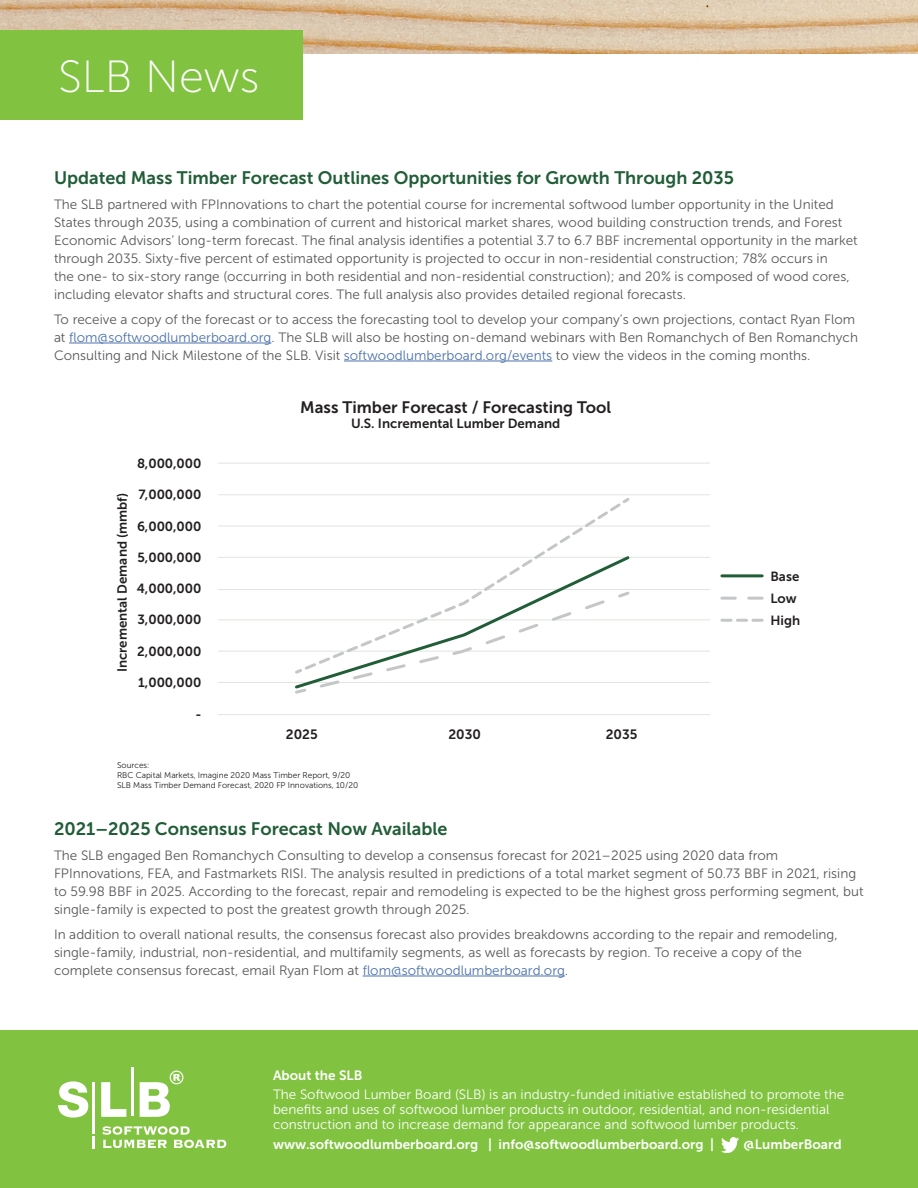
<style>
.page{position:relative;width:918px;height:1188px;background:#fff}
.page>*{position:absolute;margin:0;border:0;box-sizing:border-box;transform-origin:0 0}
.t1{font:45px "Museo Sans 100";color:#fff}
.Paragraph_Title{font:18px "Museo Sans 700";color:#215d37}
.t2{font:16.5px "Museo Sans 700";color:#231f20}
.Body{font:13.5px/18px "Museo Sans 300";color:#57585a}
.Last_Body{font:13.5px/18px "Museo Sans 300";color:#57585a}
.t3{font:13.5px/15px "Museo Sans 300";color:#fff}
.t4{font:13.5px "Museo Sans 700";color:#fff}
.t5{font:13.5px "Museo Sans 700";color:#231f20}
.t6{font:13.2px "Museo Sans 700";color:#231f20}
.t7{font:8.25px/9.9px "Museo Sans 300";color:#231f20}
.s1{color:#4d72ac}
</style>
<div class="page">
<img style="left:0;top:0;width:918px;height:54px">
<div style="left:0;top:31px;width:303px;height:89px;background:#81c340"></div>
<hr style="left:69px;top:343px;width:202px;height:1px;background:#4d72ac">
<hr style="left:344px;top:361px;width:208px;height:1px;background:#4d72ac">
<hr style="left:363px;top:976px;width:202px;height:1px;background:#4d72ac">
<div style="left:0;top:1030px;width:918px;height:158px;background:#81c340"></div>
<img style="left:721px;top:1138px;width:18px;height:14px">
<svg style="left:58px;top:1081px;width:30px;height:37px"></svg>
<svg style="left:101px;top:1082px;width:25px;height:35px"></svg>
<hr style="left:93px;top:1083px;width:2px;height:51px;background:#fff">
<svg style="left:93px;top:1137px;width:2px;height:12px"></svg>
<hr style="left:132px;top:1067px;width:2px;height:49px;background:#fff">
<svg style="left:102px;top:1126px;width:124px;height:22px"></svg>
<svg style="left:140px;top:1071px;width:43px;height:46px"></svg>
<hr style="left:218px;top:463px;width:492px;height:1px;background:#e0e5df">
<hr style="left:218px;top:494px;width:492px;height:1px;background:#e0e5df">
<hr style="left:218px;top:526px;width:492px;height:1px;background:#e0e5df">
<hr style="left:218px;top:557px;width:492px;height:1px;background:#e0e5df">
<hr style="left:218px;top:589px;width:492px;height:1px;background:#e0e5df">
<hr style="left:218px;top:619px;width:492px;height:1px;background:#e0e5df">
<hr style="left:218px;top:651px;width:492px;height:1px;background:#e0e5df">
<hr style="left:218px;top:682px;width:492px;height:1px;background:#e0e5df">
<hr style="left:218px;top:714px;width:492px;height:1px;background:#e0e5df">
<hr style="left:722px;top:574px;width:40px;height:3px;background:#215d37">
<svg style="left:722px;top:597px;width:40px;height:3px"></svg>
<svg style="left:722px;top:619px;width:40px;height:3px"></svg>
<svg style="left:293px;top:499px;width:339px;height:195px"></svg>
<svg style="left:293px;top:554px;width:339px;height:137px"></svg>
<p class="t1" style="left:58px;top:52px;width:203px">SLB News</p>
<p class="Paragraph_Title" style="left:54px;top:168px;width:682px">Updated Mass Timber Forecast Outlines Opportunities for Growth Through 2035</p>
<p class="Body" style="left:54px;top:195px;width:805px">The SLB partnered with FPInnovations to chart the potential course for incremental softwood lumber opportunity in the United States through 2035, using a combination of current and historical market shares, wood building construction trends, and Forest Economic Advisors’ long-term forecast. The final analysis identifies a potential 3.7 to 6.7 BBF incremental opportunity in the market through 2035. Sixty-five percent of estimated opportunity is projected to occur in non-residential construction; 78% occurs in<br>the one- to six-story range (occurring in both residential and non-residential construction); and 20% is composed of wood cores, including elevator shafts and structural cores. The full analysis also provides detailed regional forecasts.</p>
<p class="Last_Body" style="left:54px;top:310px;width:806px">To receive a copy of the forecast or to access the forecasting tool to develop your company’s own projections, contact Ryan Flom at <span class="s1">flom@softwoodlumberboard.org</span>. The SLB will also be hosting on-demand webinars with Ben Romanchych of Ben Romanchych<br>Consulting and Nick Milestone of the SLB. Visit <span class="s1">softwoodlumberboard.org/events</span> to view the videos in the coming months.</p>
<p class="t6" style="left:115px;top:672px;width:181px;rotate:-90deg">Incremental Demand (mmbf)</p>
<p class="t6" style="left:137px;top:456px;width:66px">8,000,000</p>
<p class="t6" style="left:139px;top:487px;width:64px">7,000,000</p>
<p class="t6" style="left:137px;top:519px;width:66px">6,000,000</p>
<p class="t6" style="left:138px;top:550px;width:65px">5,000,000</p>
<p class="t6" style="left:137px;top:581px;width:66px">4,000,000</p>
<p class="t6" style="left:138px;top:613px;width:65px">3,000,000</p>
<p class="t6" style="left:137px;top:644px;width:66px">2,000,000</p>
<p class="t6" style="left:138px;top:675px;width:65px">1,000,000</p>
<p class="t6" style="left:195px;top:707px;width:8px">-</p>
<p class="t2" style="left:300px;top:398px;width:312px">Mass Timber Forecast / Forecasting Tool</p>
<p class="t6" style="left:351px;top:417px;width:211px">U.S. Incremental Lumber Demand</p>
<p class="t5" style="left:286px;top:727px;width:33px">2025</p>
<p class="t5" style="left:448px;top:727px;width:34px">2030</p>
<p class="t5" style="left:606px;top:727px;width:33px">2035</p>
<p class="t7" style="left:117px;top:760px;width:243px">Sources:<br>RBC Capital Markets, Imagine 2020 Mass Timber Report, 9/20<br>SLB Mass Timber Demand Forecast, 2020 FP Innovations, 10/20</p>
<p class="t6" style="left:770px;top:569px;width:30px">Base</p>
<p class="t6" style="left:770px;top:591px;width:28px">Low</p>
<p class="t6" style="left:770px;top:613px;width:31px">High</p>
<p class="Paragraph_Title" style="left:54px;top:819px;width:395px">2021–2025 Consensus Forecast Now Available</p>
<p class="Body" style="left:54px;top:846px;width:811px">The SLB engaged Ben Romanchych Consulting to develop a consensus forecast for 2021–2025 using 2020 data from FPInnovations, FEA, and Fastmarkets RISI. The analysis resulted in predictions of a total market segment of 50.73 BBF in 2021, rising to 59.98 BBF in 2025. According to the forecast, repair and remodeling is expected to be the highest gross performing segment, but single-family is expected to post the greatest growth through 2025.</p>
<p class="Body" style="left:54px;top:925px;width:785px">In addition to overall national results, the consensus forecast also provides breakdowns according to the repair and remodeling, single-family, industrial, non-residential, and multifamily segments, as well as forecasts by region. To receive a copy of the complete consensus forecast, email Ryan Flom at <span class="s1">flom@softwoodlumberboard.org</span>.</p>
<p class="t4" style="left:273px;top:1068px;width:91px">About the SLB</p>
<p class="t3" style="left:273px;top:1087px;width:573px">The Softwood Lumber Board (SLB) is an industry-funded initiative established to promote the benefits and uses of softwood lumber products in outdoor, residential, and non-residential construction and to increase demand for appearance and softwood lumber products.</p>
<p class="t4" style="left:273px;top:1137px;width:443px">www.softwoodlumberboard.org | info@softwoodlumberboard.org |</p>
<p class="t4" style="left:744px;top:1137px;width:99px">@LumberBoard</p>
</div>
